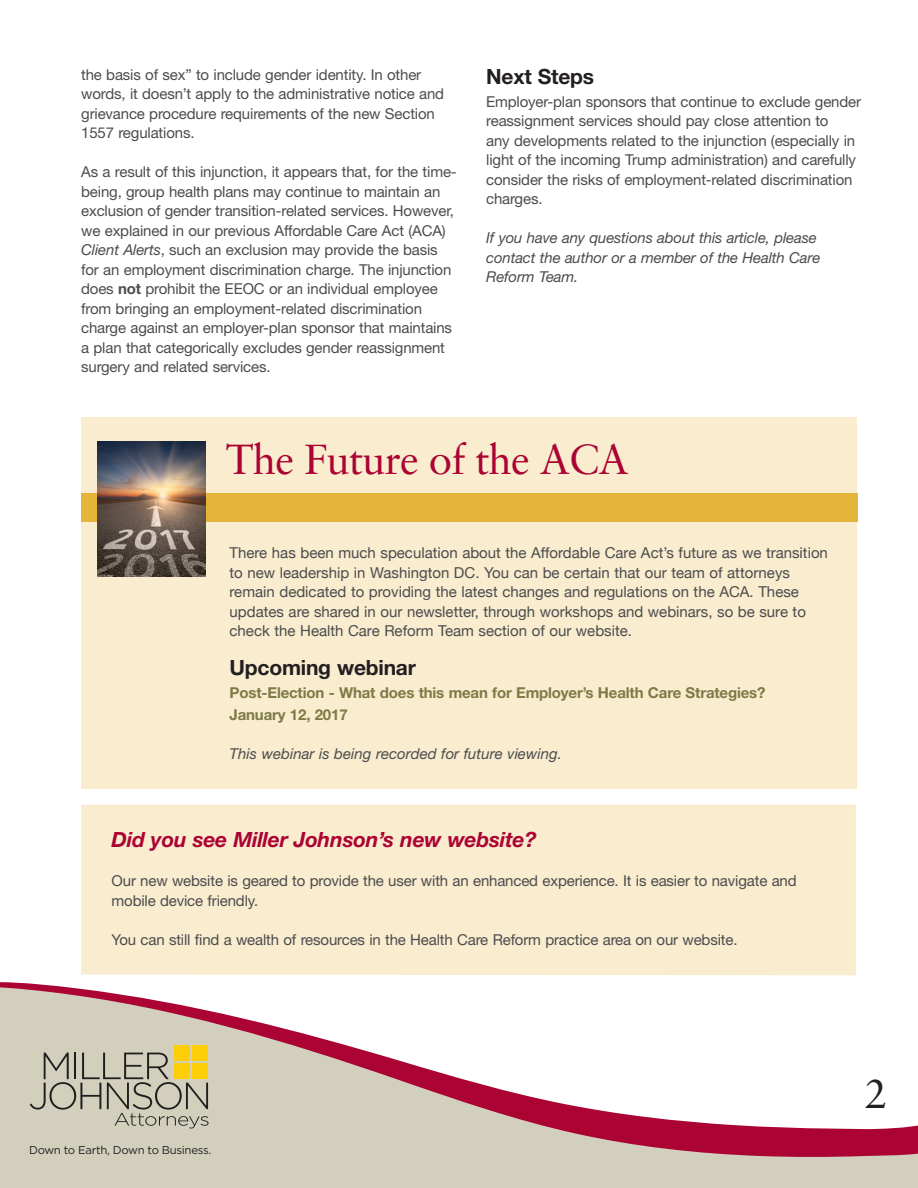
<style>
.page{position:relative;width:918px;height:1188px;background:#fff}
.page>*{position:absolute;margin:0;border:0;box-sizing:border-box;transform-origin:0 0}
.t1{font:42px "Sabon";letter-spacing:-.02em;color:#ab0333}
.t2{font:40.5px "Sabon";color:#231f20}
.t3{font:italic 700 21px "Helvetica Neue";letter-spacing:-.01em;color:#ab0333}
.t4{font:700 21px "Helvetica Neue";letter-spacing:-.01em;color:#231f20}
.t5{font:15px/19.5px "Helvetica Neue";letter-spacing:-.01em;color:#4b4c4d}
.t6{font:15px/19.5px "Helvetica Neue";color:#4b4c4d}
.t7{font:italic 15px/19.5px "Helvetica Neue";letter-spacing:-.01em;color:#4b4c4d}
.t8{font:700 15px/22.5px "Helvetica Neue";letter-spacing:-.01em;color:#7c7b45}
.t9{font:11.4px "Gotham";letter-spacing:-.025em;color:#231f20}
.s1{font-style:italic}
.s2{font-weight:700}
</style>
<div class="page">
<div style="left:0;top:1157px;width:918px;height:31px;background:#d2d0bd"></div>
<svg style="left:0;top:1144px;width:918px;height:13px;background:#c89f9c"></svg>
<svg style="left:0;top:804px;width:918px;height:340px"></svg>
<div style="left:81px;top:418px;width:776px;height:371px;background:#f9eccf"></div>
<div style="left:81px;top:493px;width:776px;height:28px;background:#e5b53a"></div>
<img style="left:98px;top:441px;width:108px;height:135px">
<svg style="left:30px;top:1053px;width:179px;height:75px;background:#b8b5a5"></svg>
<div style="left:174px;top:1046px;width:16px;height:15px;background:#fece08"></div>
<div style="left:192px;top:1046px;width:16px;height:15px;background:#fece08"></div>
<div style="left:174px;top:1063px;width:16px;height:16px;background:#fece08"></div>
<div style="left:192px;top:1063px;width:16px;height:16px;background:#fece08"></div>
<div style="left:81px;top:805px;width:775px;height:170px;background:#f9eccf"></div>
<p class="t5" style="left:81px;top:64px;width:364px">the basis of sex” to include gender identity. In other words, it doesn’t apply to the administrative notice and grievance procedure requirements of the new Section 1557 regulations.</p>
<p class="t5" style="left:81px;top:162px;width:377px">As a result of this injunction, it appears that, for the time&shy;being, group health plans may continue to maintain an exclusion of gender transition-related services. However, we explained in our previous Affordable Care Act (ACA)<br><span class="s1">Client Alerts</span>, such an exclusion may provide the basis for an employment discrimination charge. The injunction does <span class="s2">not</span> prohibit the EEOC or an individual employee from bringing an employment-related discrimination charge against an employer-plan sponsor that maintains a plan that categorically excludes gender reassignment surgery and related services.</p>
<h3 class="t4" style="left:486px;top:64px;width:110px">Next Steps</h3>
<p class="t5" style="left:486px;top:91px;width:376px">Employer-plan sponsors that continue to exclude gender reassignment services should pay close attention to<br>any developments related to the injunction (especially in light of the incoming Trump administration) and carefully consider the risks of employment-related discrimination charges.</p>
<p class="t7" style="left:486px;top:228px;width:336px">If you have any questions about this article, please contact the author or a member of the Health Care<br>Reform Team.</p>
<h1 class="t1" style="left:226px;top:434px;width:405px">The Future of the ACA</h1>
<p class="t6" style="left:230px;top:543px;width:600px">There has been much speculation about the Affordable Care Act’s future as we transition to new leadership in Washington DC. You can be certain that our team of attorneys remain dedicated to providing the latest changes and regulations on the ACA. These updates are shared in our newsletter, through workshops and webinars, so be sure to check the Health Care Reform Team section of our website.</p>
<h3 class="t4" style="left:230px;top:655px;width:188px">Upcoming webinar</h3>
<p class="t8" style="left:230px;top:681px;width:537px">Post-Election - What does this mean for Employer’s Health Care Strategies?<br>January 12, 2017</p>
<p class="t7" style="left:230px;top:744px;width:334px">This webinar is being recorded for future viewing.</p>
<h3 class="t3" style="left:112px;top:827px;width:426px">Did you see Miller Johnson’s new website?</h3>
<p class="t5" style="left:112px;top:871px;width:687px">Our new website is geared to provide the user with an enhanced experience. It is easier to navigate and mobile device friendly.</p>
<p class="t5" style="left:112px;top:929px;width:628px">You can still find a wealth of resources in the Health Care Reform practice area on our website.</p>
<p class="t9" style="left:29px;top:1143px;width:184px">Down to Earth, Down to Business.</p>
<h2 class="t2" style="left:865px;top:1070px;width:24px">2</h2>
</div>
